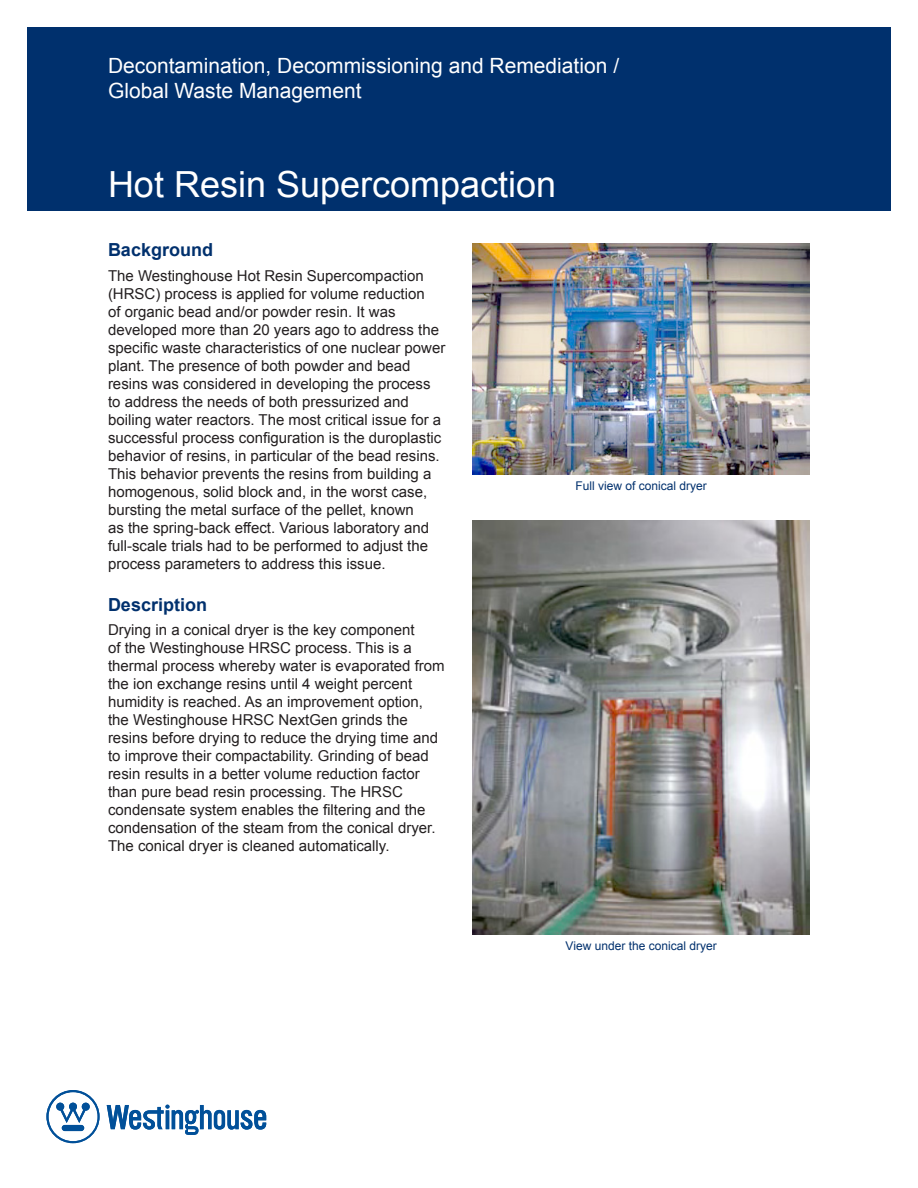
<style>
.page{position:relative;width:918px;height:1188px;background:#fff}
.page>*{position:absolute;margin:0;border:0;box-sizing:border-box;transform-origin:0 0}
.t1{font:36px "Arial";color:#fff}
.Cost_Center{font:21px/25.2px "Arial";color:#fff}
.Section_Title{font:700 18px "Arial";color:#00306d}
.Body_Copy{font:15px/18px "Arial";color:#231f20}
.t2{font:12px "Arial";color:#00306d}
</style>
<div class="page">
<div style="left:27px;top:27px;width:864px;height:184px;background:#00306d"></div>
<svg style="left:46px;top:1090px;width:54px;height:53px"></svg>
<svg style="left:107px;top:1105px;width:159px;height:30px"></svg>
<img style="left:472px;top:243px;width:338px;height:232px">
<img style="left:472px;top:521px;width:338px;height:413px">
<p class="Cost_Center" style="left:108px;top:53px;width:513px">Decontamination, Decommissioning and Remediation /<br>Global Waste Management</p>
<p class="t1" style="left:108px;top:161px;width:450px">Hot Resin Supercompaction</p>
<p class="Section_Title" style="left:108px;top:238px;width:107px">Background</p>
<p class="Body_Copy" style="left:108px;top:267px;width:339px">The Westinghouse Hot Resin Supercompaction (HRSC) process is applied for volume reduction<br>of organic bead and/or powder resin. It was developed more than 20 years ago to address the specific waste characteristics of one nuclear power plant. The presence of both powder and bead resins was considered in developing the process to address the needs of both pressurized and boiling water reactors. The most critical issue for a successful process configuration is the duroplastic behavior of resins, in particular of the bead resins.<br>This behavior prevents the resins from building a homogenous, solid block and, in the worst case, bursting the metal surface of the pellet, known<br>as the spring-back effect. Various laboratory and full-scale trials had to be performed to adjust the process parameters to address this issue.</p>
<p class="Section_Title" style="left:108px;top:593px;width:101px">Description</p>
<p class="Body_Copy" style="left:108px;top:621px;width:338px">Drying in a conical dryer is the key component<br>of the Westinghouse HRSC process. This is a thermal process whereby water is evaporated from the ion exchange resins until 4 weight percent humidity is reached. As an improvement option, the Westinghouse HRSC NextGen grinds the resins before drying to reduce the drying time and to improve their compactability. Grinding of bead resin results in a better volume reduction factor than pure bead resin processing. The HRSC condensate system enables the filtering and the condensation of the steam from the conical dryer.<br>The conical dryer is cleaned automatically.</p>
<p class="t2" style="left:576px;top:478px;width:133px">Full view of conical dryer</p>
<p class="t2" style="left:566px;top:938px;width:153px">View under the conical dryer</p>
</div>
